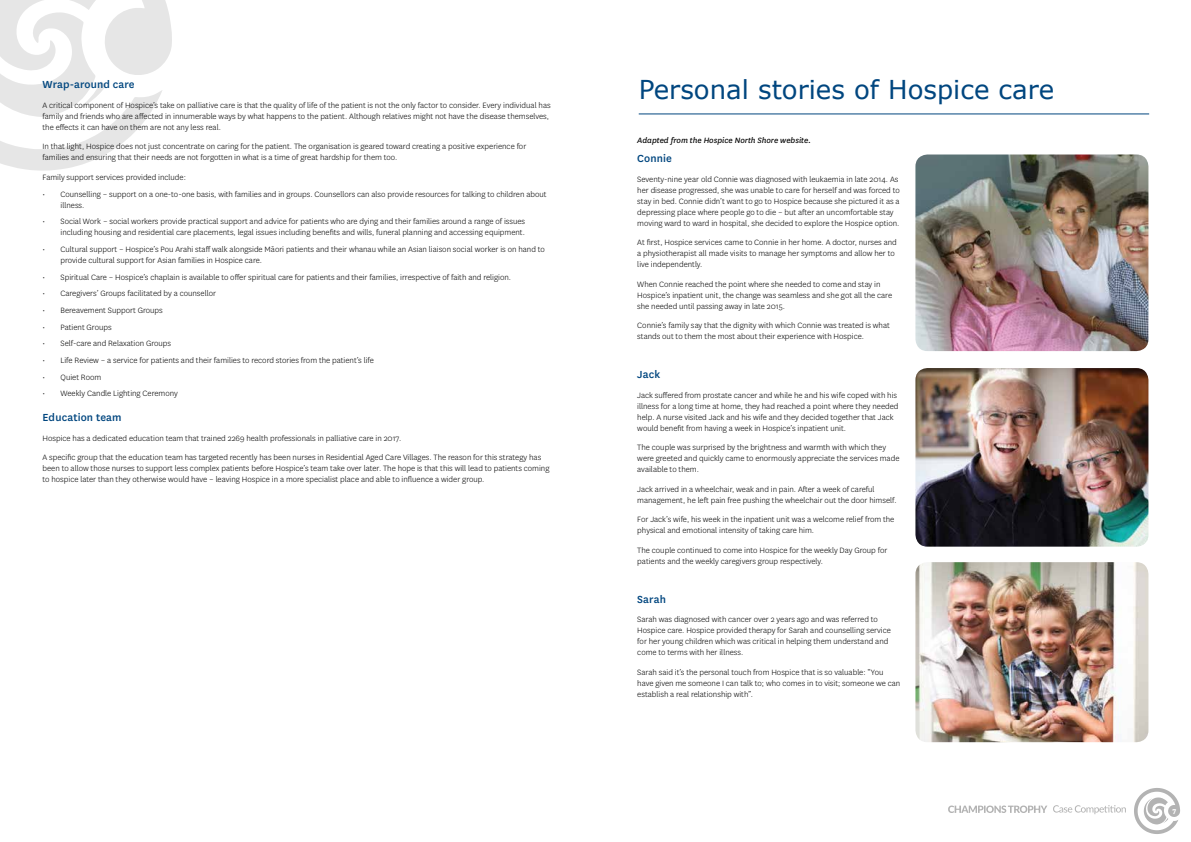
<style>
.page{position:relative;width:1191px;height:842px;background:#fff}
.page>*{position:absolute;margin:0;border:0;box-sizing:border-box;transform-origin:0 0}
.t1{font:26px "Verdana";color:#00467f}
.t2{font:500 12px "National";letter-spacing:.01em;color:#00467f}
.t3{font:300 9px/11px "National";color:#000}
.t4{font:italic 9px "National";color:#000}
.t5{font:700 8px "National";color:#fff}
</style>
<div class="page">
<svg style="left:1134px;top:788px;width:46px;height:46px"></svg>
<svg style="left:948px;top:805px;width:99px;height:8px"></svg>
<svg style="left:1053px;top:805px;width:72px;height:9px"></svg>
<svg style="left:0;top:0;width:172px;height:171px"></svg>
<hr style="left:639px;top:113px;width:510px;height:1px;background:#00467f">
<img style="left:915px;top:154px;width:233px;height:197px">
<img style="left:915px;top:368px;width:233px;height:179px">
<img style="left:915px;top:562px;width:233px;height:180px">
<h2 class="t2" style="left:43px;top:77px;width:93px">Wrap-around care</h2>
<p class="t3" style="left:43px;top:99px;width:509px">A critical component of Hospice’s take on palliative care is that the quality of life of the patient is not the only factor to consider. Every individual has family and friends who are affected in innumerable ways by what happens to the patient. Although relatives might not have the disease themselves, the effects it can have on them are not any less real.</p>
<p class="t3" style="left:43px;top:141px;width:485px">In that light, Hospice does not just concentrate on caring for the patient. The organisation is geared toward creating a positive experience for families and ensuring that their needs are not forgotten in what is a time of great hardship for them too.</p>
<p class="t3" style="left:43px;top:171px;width:145px">Family support services provided include:</p>
<p class="t3" style="left:61px;top:188px;width:487px;text-indent:-18px">• Counselling – support on a one-to-one basis, with families and in groups. Counsellors can also provide resources for talking to children about illness.</p>
<p class="t3" style="left:43px;top:216px;width:484px;text-align:right">• Social Work – social workers provide practical support and advice for patients who are dying and their families around a range of issues including housing and residential care placements, legal issues including benefits and wills, funeral planning and accessing equipment.</p>
<p class="t3" style="left:61px;top:243px;width:486px;text-indent:-18px">• Cultural support – Hospice’s Pou Arahi staff walk alongside Māori patients and their whanau while an Asian liaison social worker is on hand to provide cultural support for Asian families in Hospice care.</p>
<p class="t3" style="left:43px;top:271px;width:470px">• Spiritual Care – Hospice’s chaplain is available to offer spiritual care for patients and their families, irrespective of faith and religion.</p>
<p class="t3" style="left:43px;top:288px;width:175px">• Caregivers’ Groups facilitated by a counsellor</p>
<p class="t3" style="left:43px;top:304px;width:122px">• Bereavement Support Groups</p>
<p class="t3" style="left:43px;top:321px;width:71px">• Patient Groups</p>
<p class="t3" style="left:43px;top:338px;width:130px">• Self-care and Relaxation Groups</p>
<p class="t3" style="left:43px;top:354px;width:333px">• Life Review – a service for patients and their families to record stories from the patient’s life</p>
<p class="t3" style="left:43px;top:371px;width:60px">• Quiet Room</p>
<p class="t3" style="left:43px;top:388px;width:137px">• Weekly Candle Lighting Ceremony</p>
<h2 class="t2" style="left:43px;top:410px;width:81px">Education team</h2>
<p class="t3" style="left:43px;top:428px;width:500px;line-height:19.5px">Hospice has a dedicated education team that trained 2269 health professionals in palliative care in 2017.<br>A specific group that the education team has targeted recently has been nurses in Residential Aged Care Villages. The reason for this strategy has</p>
<p class="t3" style="left:43px;top:463px;width:508px">been to allow those nurses to support less complex patients before Hospice’s team take over later. The hope is that this will lead to patients coming to hospice later than they otherwise would have – leaving Hospice in a more specialist place and able to influence a wider group.</p>
<h1 class="t1" style="left:639px;top:73px;width:417px">Personal stories of Hospice care</h1>
<p class="t4" style="left:637px;top:134px;width:175px">Adapted from the Hospice North Shore website.</p>
<h2 class="t2" style="left:637px;top:150px;width:36px">Connie</h2>
<p class="t3" style="left:637px;top:173px;width:264px">Seventy-nine year old Connie was diagnosed with leukaemia in late 2014. As her disease progressed, she was unable to care for herself and was forced to stay in bed. Connie didn’t want to go to Hospice because she pictured it as a depressing place where people go to die – but after an uncomfortable stay moving ward to ward in hospital, she decided to explore the Hospice option.</p>
<p class="t3" style="left:637px;top:237px;width:261px">At first, Hospice services came to Connie in her home. A doctor, nurses and a physiotherapist all made visits to manage her symptoms and allow her to live independently.</p>
<p class="t3" style="left:637px;top:278px;width:256px">When Connie reached the point where she needed to come and stay in<br>Hospice’s inpatient unit, the change was seamless and she got all the care she needed until passing away in late 2015.</p>
<p class="t3" style="left:637px;top:320px;width:254px">Connie’s family say that the dignity with which Connie was treated is what stands out to them the most about their experience with Hospice.</p>
<h2 class="t2" style="left:637px;top:366px;width:24px">Jack</h2>
<p class="t3" style="left:637px;top:389px;width:263px">Jack suffered from prostate cancer and while he and his wife coped with his illness for a long time at home, they had reached a point where they needed help. A nurse visited Jack and his wife and they decided together that Jack would benefit from having a week in Hospice’s inpatient unit.</p>
<p class="t3" style="left:637px;top:442px;width:264px">The couple was surprised by the brightness and warmth with which they were greeted and quickly came to enormously appreciate the services made available to them.</p>
<p class="t3" style="left:637px;top:483px;width:261px">Jack arrived in a wheelchair, weak and in pain. After a week of careful management, he left pain free pushing the wheelchair out the door himself.</p>
<p class="t3" style="left:637px;top:514px;width:259px">For Jack’s wife, his week in the inpatient unit was a welcome relief from the physical and emotional intensity of taking care him.</p>
<p class="t3" style="left:637px;top:544px;width:252px">The couple continued to come into Hospice for the weekly Day Group for patients and the weekly caregivers group respectively.</p>
<h2 class="t2" style="left:637px;top:591px;width:30px">Sarah</h2>
<p class="t3" style="left:637px;top:614px;width:255px">Sarah was diagnosed with cancer over 2 years ago and was referred to Hospice care. Hospice provided therapy for Sarah and counselling service for her young children which was critical in helping them understand and come to terms with her illness.</p>
<p class="t3" style="left:637px;top:666px;width:264px">Sarah said it’s the personal touch from Hospice that is so valuable: “You have given me someone I can talk to; who comes in to visit; someone we can establish a real relationship with”.</p>
<p class="t5" style="left:1172px;top:804px;width:5px">7</p>
</div>
